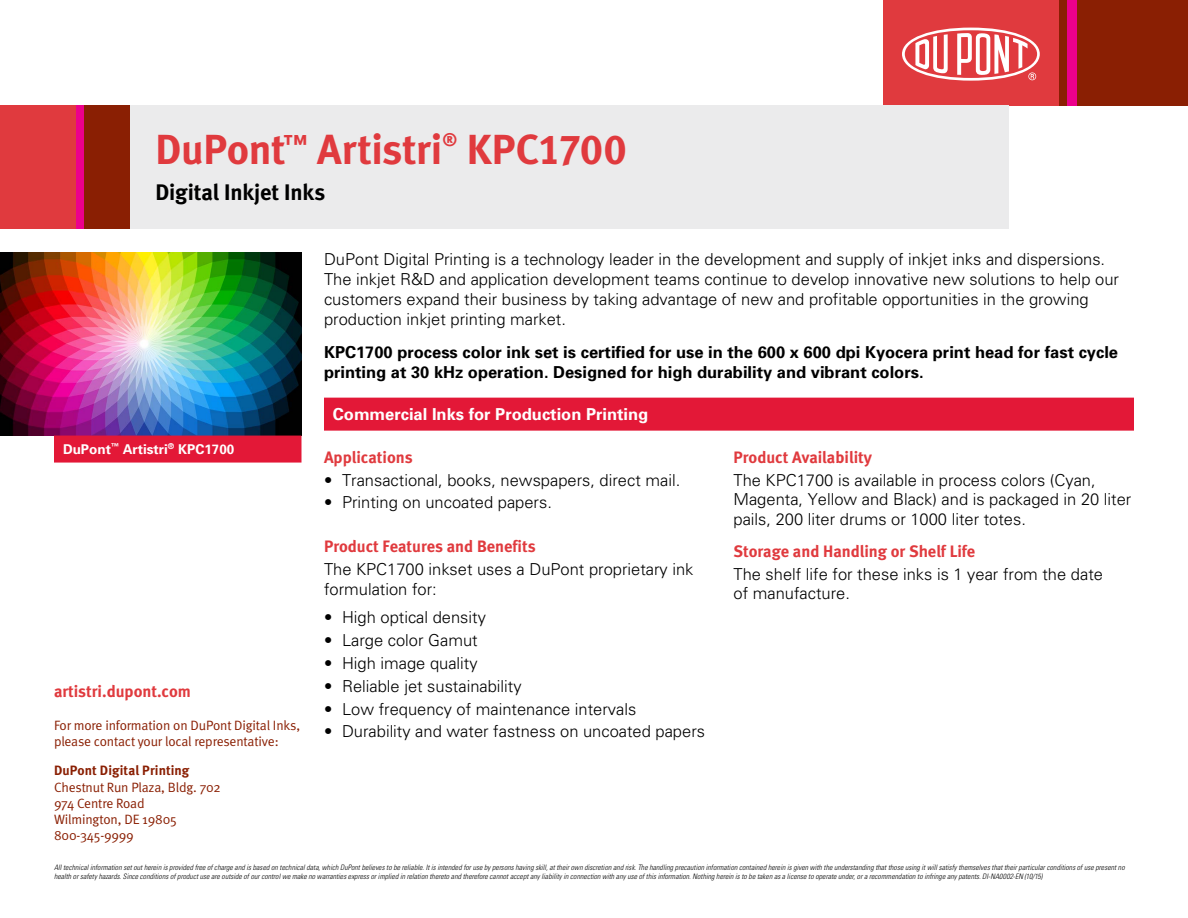
<style>
.page{position:relative;width:1188px;height:918px;background:#fff}
.page>*{position:absolute;margin:0;border:0;box-sizing:border-box;transform-origin:0 0}
.t1{font:42px "Meta Bold LF";letter-spacing:-.005em;color:#e03a3e}
.t2{font:22.5px "Meta Bold LF";letter-spacing:-.005em;color:#000}
.t3{font:18px "Meta Bold LF";color:#e03a3e}
.t4{font:300 16.5px/19.8px "Univers";color:#000}
.t5{font:700 16.5px/19.8px "Univers";color:#000}
.t6{font:700 16.5px "Meta";color:#e03a3e}
.t7{font:700 16.5px "Univers";color:#fff}
.t8{font:13.5px/16.2px "Meta Normal";letter-spacing:-.01em;color:#8a1f03}
.t9{font:700 13.5px "Univers";color:#fff}
.t10{font:700 13.5px "Meta";letter-spacing:.005em;color:#8a1f03}
.t11{font:italic 300 condensed 7.5px/9px "Univers";letter-spacing:.01em;color:#000}
</style>
<div class="page">
<img style="left:0;top:252px;width:302px;height:184px">
<div style="left:1059px;top:0;width:129px;height:105px;background:#8a1f03"></div>
<div style="left:1067px;top:0;width:10px;height:105px;background:#ec008c"></div>
<div style="left:883px;top:0;width:176px;height:105px;background:#e03a3e"></div>
<svg style="left:902px;top:28px;width:138px;height:53px"></svg>
<div style="left:75px;top:105px;width:9px;height:124px;background:#ec008c"></div>
<div style="left:0;top:105px;width:76px;height:124px;background:#e03a3e"></div>
<div style="left:84px;top:105px;width:46px;height:124px;background:#8a1f03"></div>
<div style="left:131px;top:105px;width:878px;height:124px;background:#ebebec"></div>
<div style="left:324px;top:398px;width:810px;height:33px;background:#e31837"></div>
<div style="left:54px;top:436px;width:248px;height:27px;background:#e31837"></div>
<h1 class="t1" style="left:156px;top:124px;width:288px">DuPont<sup>™</sup> Artistri</h1>
<p class="t3" style="left:443px;top:129px;width:16px">®</p>
<h1 class="t1" style="left:467px;top:124px;width:162px">KPC1700</h1>
<h2 class="t2" style="left:156px;top:179px;width:171px">Digital Inkjet Inks</h2>
<p class="t9" style="left:63px;top:440px;width:173px">DuPont<sup>™</sup> Artistri<sup>®</sup> KPC1700</p>
<p class="t6" style="left:54px;top:681px;width:139px">artistri.dupont.com</p>
<p class="t8" style="left:54px;top:717px;width:248px">For more information on DuPont Digital Inks, please contact your local representative:</p>
<p class="t10" style="left:54px;top:763px;width:137px">DuPont Digital Printing</p>
<p class="t8" style="left:54px;top:779px;width:168px">Chestnut Run Plaza, Bldg. 702<br>974 Centre Road<br>Wilmington, DE 19805<br>800-345-9999</p>
<p class="t4" style="left:324px;top:249px;width:797px">DuPont Digital Printing is a technology leader in the development and supply of inkjet inks and dispersions.<br>The inkjet R&amp;D and application development teams continue to develop innovative new solutions to help our customers expand their business by taking advantage of new and profitable opportunities in the growing production inkjet printing market.</p>
<p class="t5" style="left:324px;top:342px;width:796px">KPC1700 process color ink set is certified for use in the 600 x 600 dpi Kyocera print head for fast cycle printing at 30 kHz operation. Designed for high durability and vibrant colors.</p>
<p class="t7" style="left:333px;top:404px;width:317px">Commercial Inks for Production Printing</p>
<p class="t6" style="left:324px;top:447px;width:90px">Applications</p>
<p class="t4" style="left:324px;top:469px;width:358px">• Transactional, books, newspapers, direct mail.</p>
<p class="t4" style="left:324px;top:492px;width:229px">• Printing on uncoated papers.</p>
<p class="t6" style="left:324px;top:536px;width:213px">Product Features and Benefits</p>
<p class="t4" style="left:324px;top:558px;width:371px">The KPC1700 inkset uses a DuPont proprietary ink formulation for:</p>
<p class="t4" style="left:324px;top:607px;width:163px">• High optical density</p>
<p class="t4" style="left:324px;top:630px;width:155px">• Large color Gamut</p>
<p class="t4" style="left:324px;top:653px;width:155px">• High image quality</p>
<p class="t4" style="left:324px;top:675px;width:199px">• Reliable jet sustainability</p>
<p class="t4" style="left:324px;top:698px;width:314px">• Low frequency of maintenance intervals</p>
<p class="t4" style="left:324px;top:721px;width:383px">• Durability and water fastness on uncoated papers</p>
<p class="t6" style="left:733px;top:447px;width:140px">Product Availability</p>
<p class="t4" style="left:733px;top:469px;width:399px">The KPC1700 is available in process colors (Cyan,<br>Magenta, Yellow and Black) and is packaged in 20 liter pails, 200 liter drums or 1000 liter totes.</p>
<p class="t6" style="left:733px;top:541px;width:243px">Storage and Handling or Shelf Life</p>
<p class="t4" style="left:733px;top:563px;width:371px">The shelf life for these inks is 1 year from the date of manufacture.</p>
<p class="t11" style="left:54px;top:863px;width:1072px">All technical information set out herein is provided free of charge and is based on technical data, which DuPont believes to be reliable. It is intended for use by persons having skill, at their own discretion and risk. The handling precaution information contained herein is given with the understanding that those using it will satisfy themselves that their particular conditions of use present no health or safety hazards. Since conditions of product use are outside of our control we make no warranties express or implied in relation thereto and therefore cannot accept any liability in connection with any use of this information. Nothing herein is to be taken as a license to operate under, or a recommendation to infringe any patents. DI-NA0002-EN (10/15)</p>
</div>
